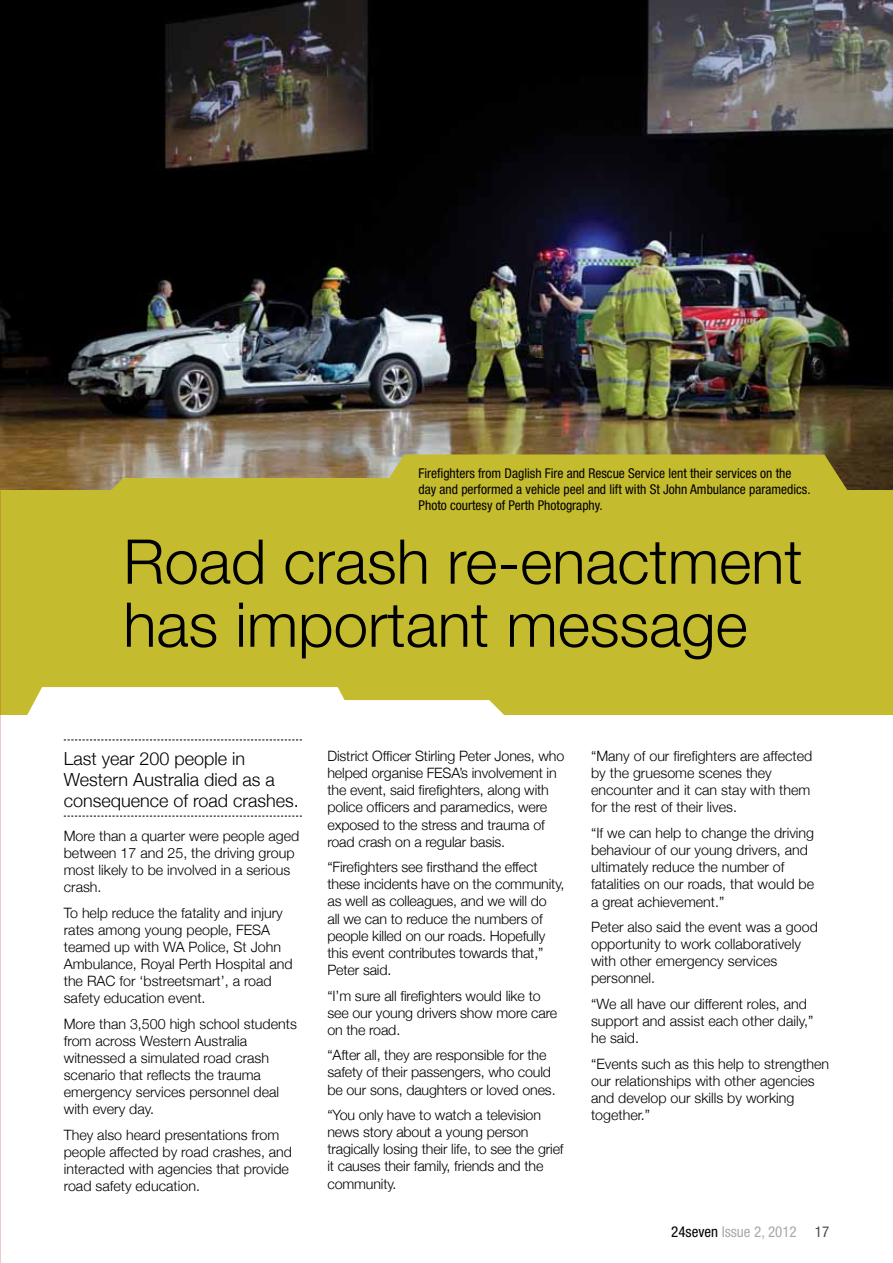
<style>
.page{position:relative;width:893px;height:1263px;background:#fff}
.page>*{position:absolute;margin:0;border:0;box-sizing:border-box;transform-origin:0 0}
.t1{font:300 61.8px/63px "Helvetica Neue";color:#000}
.t2{font:300 18px/21px "Helvetica Neue";color:#000}
.t3{font:condensed 15px "Helvetica Neue";color:#a7a9ac}
.t4{font:300 14.25px/17.1px "Helvetica Neue";color:#000}
.t5{font:condensed 13.5px/16.2px "Helvetica Neue";color:#000}
.s1{color:#000}
.s2{color:#4d4d4f}
</style>
<div class="page">
<div style="left:0;top:489px;width:893px;height:225px;background:#c4bb2f"></div>
<img style="left:0;top:0;width:893px;height:489px">
<svg style="left:21px;top:687px;width:488px;height:28px"></svg>
<svg style="left:104px;top:454px;width:751px;height:36px;background:#b7ac45"></svg>
<svg style="left:64px;top:739px;width:238px;height:1px"></svg>
<svg style="left:64px;top:816px;width:238px;height:1px"></svg>
<p class="t5" style="left:419px;top:465px;width:393px">Firefighters from Daglish Fire and Rescue Service lent their services on the day and performed a vehicle peel and lift with St John Ambulance paramedics.<br>Photo courtesy of Perth Photography.</p>
<h1 class="t1" style="left:123px;top:529px;width:681px">Road crash re-enactment has important message</h1>
<p class="t2" style="left:64px;top:747px;width:237px">Last year 200 people in<br>Western Australia died as a consequence of road crashes.</p>
<p class="t4" style="left:64px;top:827px;width:237px">More than a quarter were people aged between 17 and 25, the driving group most likely to be involved in a serious crash.</p>
<p class="t4" style="left:64px;top:904px;width:230px">To help reduce the fatality and injury rates among young people, FESA teamed up with WA Police, St John<br>Ambulance, Royal Perth Hospital and the RAC for ‘bstreetsmart’, a road safety education event.</p>
<p class="t4" style="left:64px;top:1015px;width:235px">More than 3,500 high school students from across Western Australia witnessed a simulated road crash scenario that reflects the trauma emergency services personnel deal with every day.</p>
<p class="t4" style="left:64px;top:1126px;width:230px">They also heard presentations from people affected by road crashes, and interacted with agencies that provide road safety education.</p>
<p class="t4" style="left:327px;top:747px;width:238px">District Officer Stirling Peter Jones, who helped organise FESA’s involvement in the event, said firefighters, along with police officers and paramedics, were exposed to the stress and trauma of road crash on a regular basis.</p>
<p class="t4" style="left:327px;top:858px;width:239px">“Firefighters see firsthand the effect these incidents have on the community, as well as colleagues, and we will do<br>all we can to reduce the numbers of people killed on our roads. Hopefully this event contributes towards that,” Peter said.</p>
<p class="t4" style="left:327px;top:986px;width:231px">“I’m sure all firefighters would like to see our young drivers show more care on the road.</p>
<p class="t4" style="left:327px;top:1046px;width:230px">“After all, they are responsible for the safety of their passengers, who could be our sons, daughters or loved ones.</p>
<p class="t4" style="left:327px;top:1106px;width:238px">“You only have to watch a television news story about a young person tragically losing their life, to see the grief it causes their family, friends and the community.</p>
<p class="t4" style="left:591px;top:747px;width:223px">“Many of our firefighters are affected by the gruesome scenes they encounter and it can stay with them for the rest of their lives.</p>
<p class="t4" style="left:591px;top:824px;width:225px">“If we can help to change the driving behaviour of our young drivers, and ultimately reduce the number of fatalities on our roads, that would be a great achievement.”</p>
<p class="t4" style="left:591px;top:918px;width:228px">Peter also said the event was a good opportunity to work collaboratively with other emergency services personnel.</p>
<p class="t4" style="left:591px;top:995px;width:224px">“We all have our different roles, and support and assist each other daily,” he said.</p>
<p class="t4" style="left:591px;top:1055px;width:240px">“Events such as this help to strengthen our relationships with other agencies and develop our skills by working together.”</p>
<p class="t3" style="left:671px;top:1223px;width:159px"><span class="s1">24seven</span> Issue 2, 2012 <span class="s2">17</span></p>
</div>
